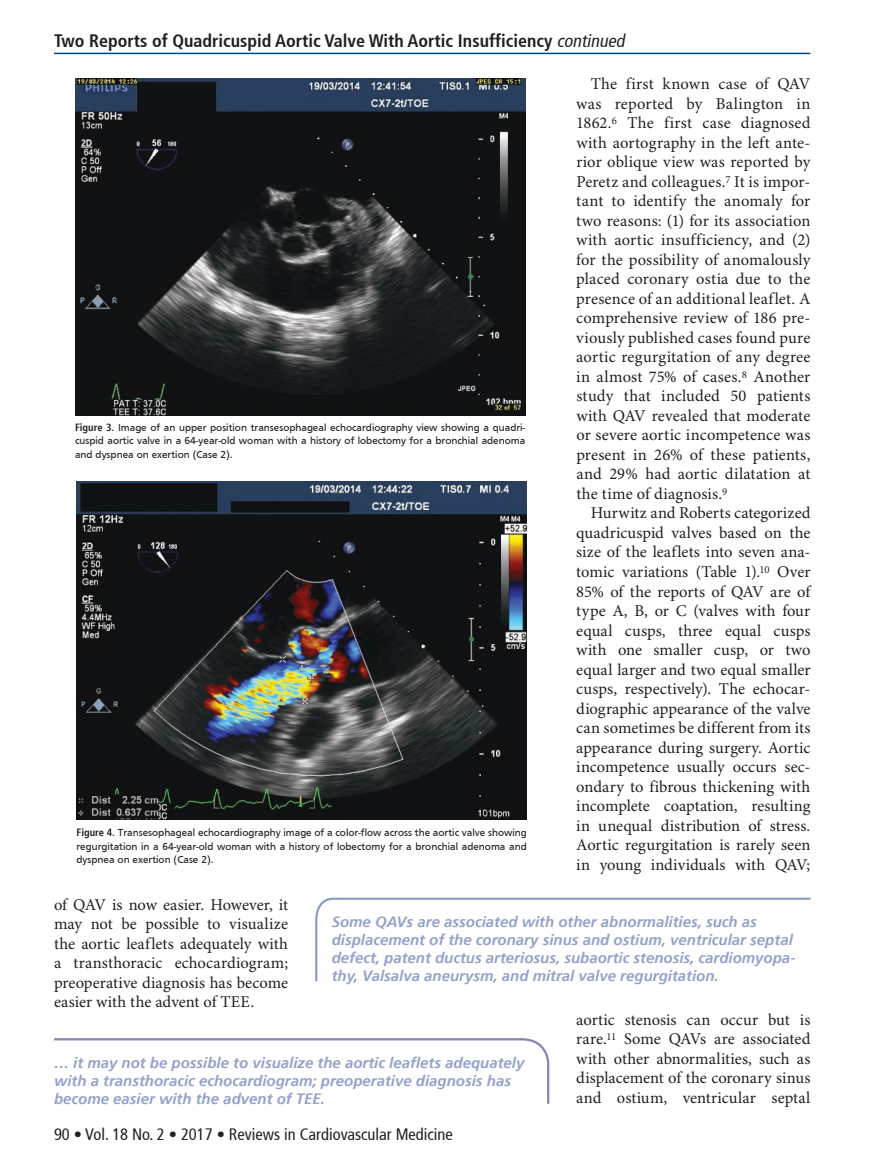
<style>
.page{position:relative;width:878px;height:1175px;background:#fff}
.page>*{position:absolute;margin:0;border:0;box-sizing:border-box;transform-origin:0 0}
.t1{font:700 condensed 18px "Frutiger 67";color:#241f1f}
.t2{font:16.5px/19.5px "Minion Pro";letter-spacing:.005em;color:#241f1f;text-align:justify}
.t3{font:condensed 16.5px "Frutiger 57";color:#241f1f}
.t4{font:italic 700 15px/18px "Frutiger";color:#94a2cb}
.t5{font:10.5px/13.5px "Frutiger";color:#241f1f;text-align:justify}
.s1{font-family:"Frutiger 57";font-weight:400;font-style:italic}
.s2{font-weight:700;font-stretch:condensed}
</style>
<div class="page">
<img style="left:75px;top:78px;width:450px;height:337px">
<img style="left:76px;top:482px;width:450px;height:337px">
<svg style="left:54px;top:1038px;width:496px;height:66px"></svg>
<svg style="left:315px;top:897px;width:496px;height:85px"></svg>
<hr style="left:54px;top:53px;width:756px;height:1px;background:#004893">
<p class="t1" style="left:54px;top:30px;width:575px">Two Reports of Quadricuspid Aortic Valve With Aortic Insufficiency <span class="s1">continued</span></p>
<p class="t2" style="left:576px;top:75px;width:236px;text-indent:14px">The first known case of QAV was reported by Balington in 1862.<sup>6</sup> The first case diagnosed with aortography in the left ante&shy;rior oblique view was reported by Peretz and colleagues.<sup>7</sup> It is impor&shy;tant to identify the anomaly for two reasons: (1) for its association with aortic insufficiency, and (2) for the possibility of anomalously placed coronary ostia due to the presence of an additional leaflet. A comprehensive review of 186 pre&shy;viously published cases found pure aortic regurgitation of any degree in almost 75% of cases.<sup>8</sup> Another study that included 50 patients with QAV revealed that moderate or severe aortic incompetence was present in 26% of these patients, and 29% had aortic dilatation at the time of diagnosis.<sup>9</sup></p>
<p class="t2" style="left:576px;top:504px;width:236px;text-indent:14px">Hurwitz and Roberts categorized quadricuspid valves based on the size of the leaflets into seven ana&shy;tomic variations (Table 1).<sup>10</sup> Over 85% of the reports of QAV are of type A, B, or C (valves with four equal cusps, three equal cusps with one smaller cusp, or two equal larger and two equal smaller cusps, respectively). The echocar&shy;diographic appearance of the valve can sometimes be different from its appearance during surgery. Aortic incompetence usually occurs sec&shy;ondary to fibrous thickening with incomplete coaptation, resulting in unequal distribution of stress.<br>Aortic regurgitation is rarely seen in young individuals with QAV;</p>
<p class="t5" style="left:75px;top:420px;width:452px"><span class="s2">Figure 3</span>. Image of an upper position transesophageal echocardiography view showing a quadri&shy;cuspid aortic valve in a 64-year-old woman with a history of lobectomy for a bronchial adenoma and dyspnea on exertion (Case 2).</p>
<p class="t5" style="left:76px;top:826px;width:452px"><span class="s2">Figure 4</span>. Transesophageal echocardiography image of a color-flow across the aortic valve showing regurgitation in a 64-year-old woman with a history of lobectomy for a bronchial adenoma and dyspnea on exertion (Case 2).</p>
<p class="t2" style="left:54px;top:895px;width:236px">of QAV is now easier. However, it may not be possible to visualize the aortic leaflets adequately with a transthoracic echocardiogram; preoperative diagnosis has become easier with the advent of TEE.</p>
<p class="t4" style="left:332px;top:913px;width:466px">Some QAVs are associated with other abnormalities, such as displacement of the coronary sinus and ostium, ventricular septal defect, patent ductus arteriosus, subaortic stenosis, cardiomyopa&shy;thy, Valsalva aneurysm, and mitral valve regurgitation.</p>
<p class="t2" style="left:576px;top:1010px;width:236px">aortic stenosis can occur but is rare.<sup>11</sup> Some QAVs are associated with other abnormalities, such as displacement of the coronary sinus and ostium, ventricular septal</p>
<p class="t3" style="left:54px;top:1124px;width:400px">90 • Vol. 18 No. 2 • 2017 • Reviews in Cardiovascular Medicine</p>
<p class="t4" style="left:54px;top:1053px;width:472px">… it may not be possible to visualize the aortic leaflets adequately with a transthoracic echocardiogram; preoperative diagnosis has become easier with the advent of TEE.</p>
</div>
